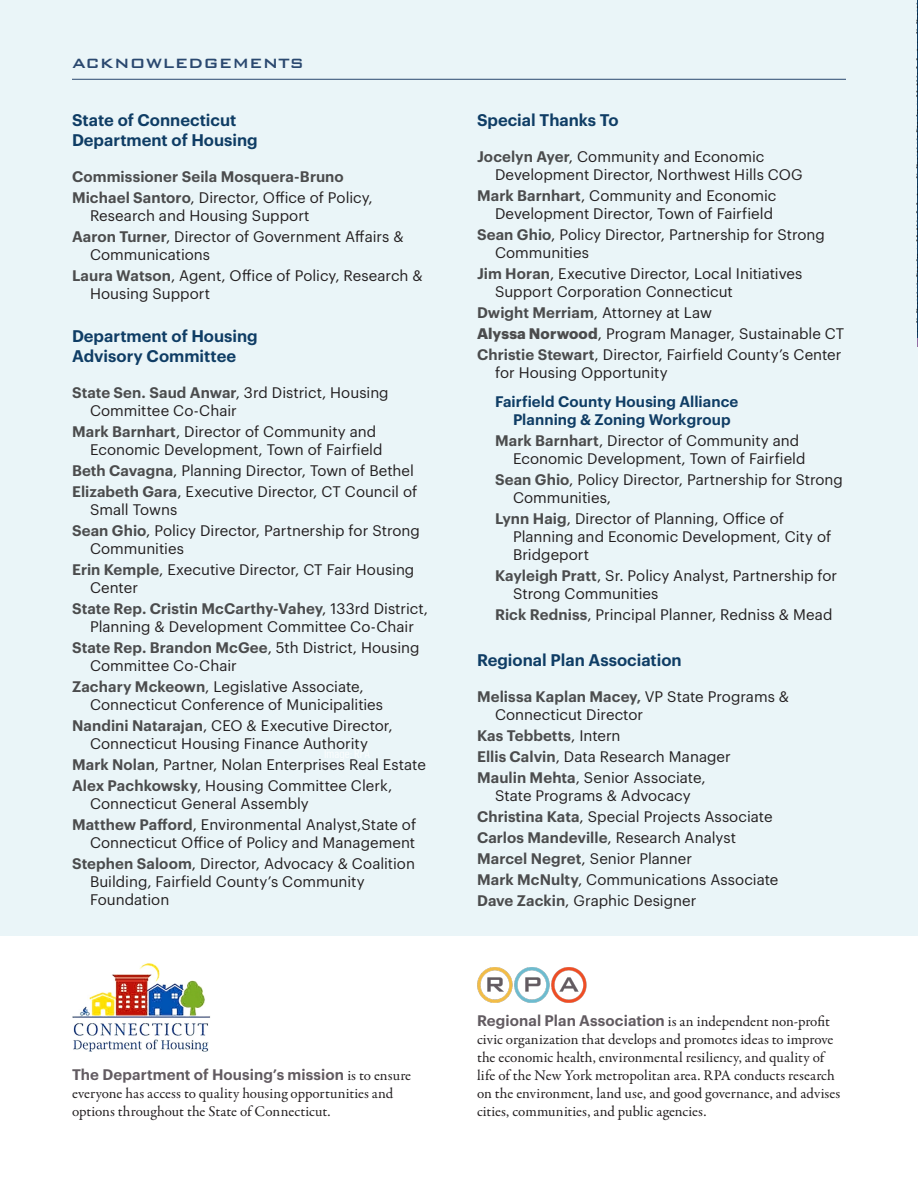
<style>
.page{position:relative;width:918px;height:1188px;background:#fff}
.page>*{position:absolute;margin:0;border:0;box-sizing:border-box;transform-origin:0 0}
.t1{font:500 18px "Bank Gothic BT";color:#2a486f}
.t2{font:600 16.5px/19.5px "Graphik";color:#0f3d65}
.Acknowlegement_Names{font:15px/18px "Graphik";color:#231f20}
.BODY{font:15px/18px "Garamond Premr Pro";color:#231f20}
.Acknowlegement_Names-2{font:600 15px "Graphik";letter-spacing:.005em;color:#4b4c4d}
.Acknowlegement_Names-3{font:600 15px/18px "Graphik";letter-spacing:.005em;color:#0f3d65}
.s1{font-weight:600;color:#4b4c4d}
.s2{font-family:"Graphik";font-weight:600;color:#625b61}
.s3{font-weight:700;color:#4b4c4d}
.s4{font-weight:400;color:#231f20}
</style>
<div class="page">
<div style="left:0;top:0;width:918px;height:936px;background:#eaf5f8"></div>
<img style="left:477px;top:967px;width:110px;height:36px">
<img style="left:72px;top:963px;width:138px;height:89px">
<hr style="left:72px;top:79px;width:774px;height:1px;background:#2a486f">
<hr style="left:917px;top:0;width:1px;height:337px;background:#0f3d65">
<img style="left:917px;top:6px;width:1px;height:329px">
<h2 class="t1" style="left:72px;top:54px;width:234px">ACKNOWLEDGEMENTS</h2>
<h3 class="t2" style="left:72px;top:109px;width:187px">State of Connecticut<br>Department of Housing</h3>
<p class="Acknowlegement_Names-2" style="left:72px;top:165px;width:273px">Commissioner Seila Mosquera-Bruno</p>
<p class="Acknowlegement_Names" style="left:90px;top:187px;width:284px;text-indent:-18px"><span class="s1">Michael Santoro</span>, Director, Office of Policy,<br>Research and Housing Support</p>
<p class="Acknowlegement_Names" style="left:90px;top:226px;width:315px;text-indent:-18px"><span class="s1">Aaron Turner</span>, Director of Government Affairs &amp;<br>Communications</p>
<p class="Acknowlegement_Names" style="left:90px;top:265px;width:334px;text-indent:-18px"><span class="s1">Laura Watson</span>, Agent, Office of Policy, Research &amp;<br>Housing Support</p>
<h3 class="t2" style="left:72px;top:325px;width:187px">Department of Housing<br>Advisory Committee</h3>
<p class="Acknowlegement_Names" style="left:90px;top:382px;width:300px;text-indent:-18px"><span class="s1">State Sen. Saud Anwar</span>, 3rd District, Housing<br>Committee Co-Chair</p>
<p class="Acknowlegement_Names" style="left:90px;top:421px;width:294px;text-indent:-18px"><span class="s1">Mark Barnhart</span>, Director of Community and<br>Economic Development, Town of Fairfield</p>
<p class="Acknowlegement_Names" style="left:72px;top:460px;width:344px"><span class="s1">Beth Cavagna</span>, Planning Director, Town of Bethel</p>
<p class="Acknowlegement_Names" style="left:90px;top:481px;width:329px;text-indent:-18px"><span class="s1">Elizabeth Gara</span>, Executive Director, CT Council of<br>Small Towns</p>
<p class="Acknowlegement_Names" style="left:90px;top:520px;width:331px;text-indent:-18px"><span class="s1">Sean Ghio</span>, Policy Director, Partnership for Strong<br>Communities</p>
<p class="Acknowlegement_Names" style="left:90px;top:559px;width:326px;text-indent:-18px"><span class="s1">Erin Kemple</span>, Executive Director, CT Fair Housing<br>Center</p>
<p class="Acknowlegement_Names" style="left:72px;top:598px;width:358px;text-align:center"><span class="s1">State Rep. Cristin McCarthy-Vahey</span>, 133rd District,<br>Planning &amp; Development Committee Co-Chair</p>
<p class="Acknowlegement_Names" style="left:90px;top:637px;width:331px;text-indent:-18px"><span class="s1">State Rep. Brandon McGee</span>, 5th District, Housing<br>Committee Co-Chair</p>
<p class="Acknowlegement_Names" style="left:90px;top:676px;width:295px;text-indent:-18px"><span class="s1">Zachary Mckeown</span>, Legislative Associate,<br>Connecticut Conference of Municipalities</p>
<p class="Acknowlegement_Names" style="left:72px;top:715px;width:322px;text-align:center"><span class="s1">Nandini Natarajan</span>, CEO &amp; Executive Director,<br>Connecticut Housing Finance Authority</p>
<p class="Acknowlegement_Names" style="left:72px;top:754px;width:355px"><span class="s1">Mark Nolan</span>, Partner, Nolan Enterprises Real Estate</p>
<p class="Acknowlegement_Names" style="left:90px;top:775px;width:304px;text-indent:-18px"><span class="s1">Alex Pachkowsky</span>, Housing Committee Clerk,<br>Connecticut General Assembly</p>
<p class="Acknowlegement_Names" style="left:72px;top:814px;width:346px;text-align:right"><span class="s1">Matthew Pafford</span>, Environmental Analyst,State of<br>Connecticut Office of Policy and Management</p>
<p class="Acknowlegement_Names" style="left:90px;top:853px;width:326px;text-indent:-18px"><span class="s1">Stephen Saloom</span>, Director, Advocacy &amp; Coalition<br>Building, Fairfield County’s Community<br>Foundation</p>
<p class="BODY" style="left:72px;top:1067px;width:341px"><span class="s2">The Department of Housing’s mission</span> is to ensure everyone has access to quality housing opportunities and options throughout the State of Connecticut.</p>
<h3 class="t2" style="left:477px;top:109px;width:143px">Special Thanks To</h3>
<p class="Acknowlegement_Names" style="left:495px;top:146px;width:309px;text-indent:-18px"><span class="s1">Jocelyn Ayer</span>, Community and Economic<br>Development Director, Northwest Hills COG</p>
<p class="Acknowlegement_Names" style="left:477px;top:185px;width:301px;text-align:right"><span class="s1">Mark Barnhart</span>, Community and Economic<br>Development Director, Town of Fairfield</p>
<p class="Acknowlegement_Names" style="left:495px;top:224px;width:331px;text-indent:-18px"><span class="s1">Sean Ghio</span>, Policy Director, Partnership for Strong<br>Communities</p>
<p class="Acknowlegement_Names" style="left:495px;top:263px;width:309px;text-indent:-18px"><span class="s1">Jim Horan</span>, Executive Director, Local Initiatives<br>Support Corporation Connecticut</p>
<p class="Acknowlegement_Names" style="left:477px;top:302px;width:236px"><span class="s1">Dwight Merriam</span>, Attorney at Law</p>
<p class="Acknowlegement_Names" style="left:477px;top:323px;width:369px"><span class="s3">Alyssa Norwood</span>, Program Manager, Sustainable CT</p>
<p class="Acknowlegement_Names" style="left:495px;top:344px;width:348px;text-indent:-18px"><span class="s1">Christie Stewart</span>, Director, Fairfield County’s Center for Housing Opportunity</p>
<p class="Acknowlegement_Names-3" style="left:513px;top:391px;width:227px;text-indent:-18px">Fairfield County Housing Alliance<br>Planning &amp; Zoning Workgroup</p>
<p class="Acknowlegement_Names" style="left:513px;top:430px;width:294px;text-indent:-18px"><span class="s1">Mark Barnhart</span>, Director of Community and<br>Economic Development, Town of Fairfield</p>
<p class="Acknowlegement_Names" style="left:513px;top:469px;width:331px;text-indent:-18px"><span class="s1">Sean Ghio</span>, Policy Director, Partnership for Strong<br>Communities,</p>
<p class="Acknowlegement_Names" style="left:513px;top:508px;width:320px;text-indent:-18px"><span class="s1">Lynn Haig</span>, Director of Planning, Office of<br>Planning and Economic Development, City of<br>Bridgeport</p>
<p class="Acknowlegement_Names" style="left:513px;top:565px;width:326px;text-indent:-18px"><span class="s1">Kayleigh Pratt</span>, Sr. Policy Analyst, Partnership for<br>Strong Communities</p>
<p class="Acknowlegement_Names" style="left:495px;top:604px;width:339px"><span class="s1">Rick Redniss</span>, Principal Planner, Redniss &amp; Mead</p>
<h3 class="t2" style="left:477px;top:649px;width:206px">Regional Plan Association</h3>
<p class="Acknowlegement_Names" style="left:495px;top:686px;width:296px;text-indent:-18px"><span class="s1">Melissa Kaplan Macey,</span> VP State Programs &amp;<br>Connecticut Director</p>
<p class="Acknowlegement_Names-2" style="left:477px;top:724px;width:145px">Kas Tebbetts<span class="s4">, Intern</span></p>
<p class="Acknowlegement_Names" style="left:477px;top:746px;width:255px"><span class="s1">Ellis Calvin</span>, Data Research Manager</p>
<p class="Acknowlegement_Names" style="left:477px;top:767px;width:230px;text-align:center"><span class="s1">Maulin Mehta</span>, Senior Associate,<br>State Programs &amp; Advocacy</p>
<p class="Acknowlegement_Names" style="left:477px;top:806px;width:297px"><span class="s1">Christina Kata</span>, Special Projects Associate</p>
<p class="Acknowlegement_Names-2" style="left:477px;top:826px;width:261px">Carlos Mandeville<span class="s4">, Research Analyst</span></p>
<p class="Acknowlegement_Names" style="left:477px;top:848px;width:217px"><span class="s1">Marcel Negret</span>, Senior Planner</p>
<p class="Acknowlegement_Names" style="left:477px;top:869px;width:303px"><span class="s1">Mark McNulty</span>, Communications Associate</p>
<p class="Acknowlegement_Names" style="left:477px;top:890px;width:221px"><span class="s1">Dave Zackin</span>, Graphic Designer</p>
<p class="BODY" style="left:477px;top:1013px;width:365px"><span class="s2">Regional Plan Association</span> is an independent non-profit civic organization that develops and promotes ideas to improve the economic health, environmental resiliency, and quality of life of the New York metropolitan area. RPA conducts research on the environment, land use, and good governance, and advises cities, communities, and public agencies.</p>
</div>
